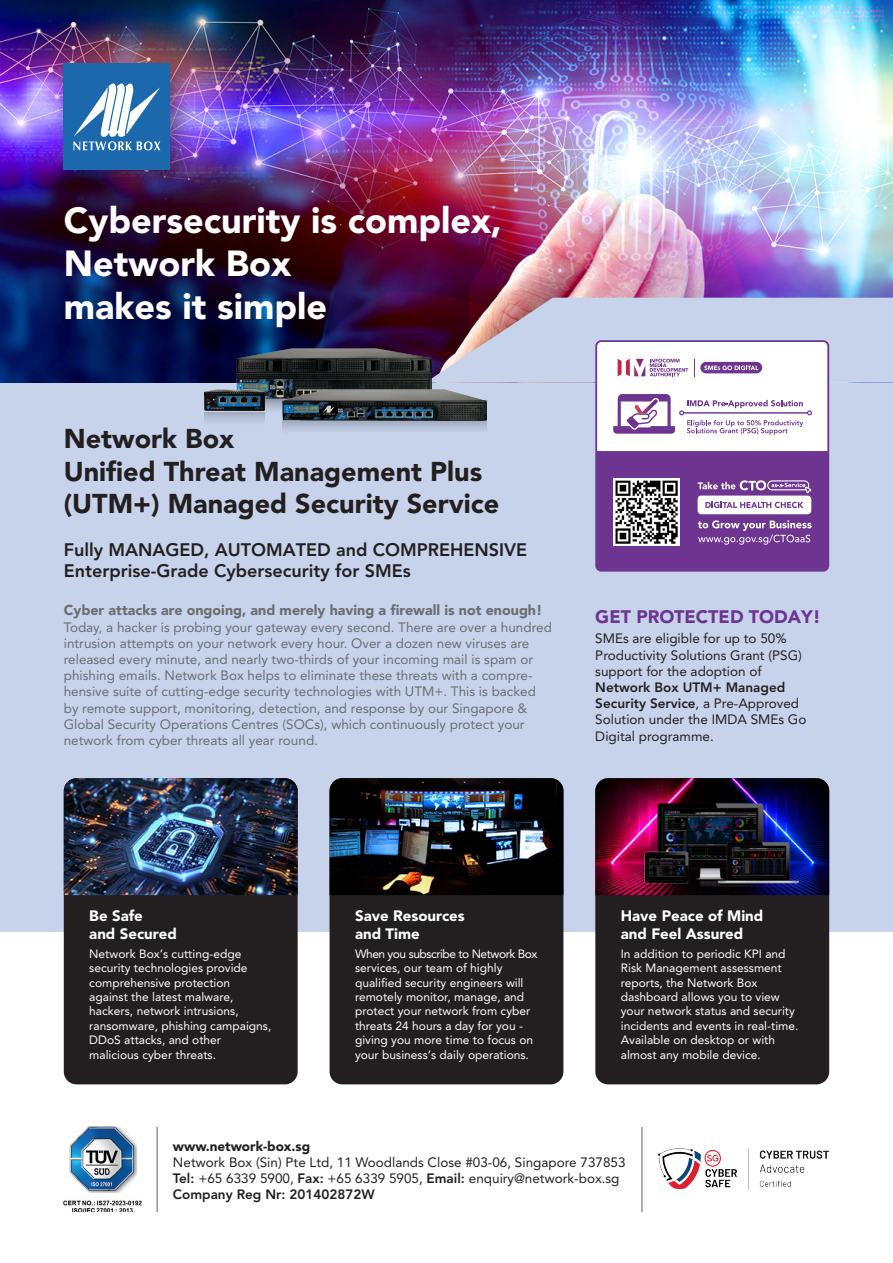
<style>
.page{position:relative;width:893px;height:1263px;background:#fff}
.page>*{position:absolute;margin:0;border:0;box-sizing:border-box;transform-origin:0 0}
.t1{font:900 36px/43.2px "Avenir";color:#fff}
.t2{font:900 27px/32.4px "Avenir";color:#231f20}
.t3{font:800 18px/21.6px "Avenir";color:#231f20}
.t4{font:900 18px "Avenir";color:#6d3490}
.t5{font:900 15px/18px "Avenir";color:#fff}
.t6{font:900 14.25px "Avenir";color:#6c6d70}
.t7{font:13.5px/16.2px "Avenir";color:#6c6d70}
.t8{font:13.5px/16.2px "Avenir";color:#231f20}
.t9{font:900 13.5px "Avenir";color:#231f20}
.t10{font:12px/14.4px "Avenir";color:#fff}
.s1{font-weight:800}
</style>
<div class="page">
<img style="left:0;top:0;width:893px;height:383px">
<div style="left:0;top:383px;width:893px;height:548px;background:#c6d3eb"></div>
<div style="left:595px;top:451px;width:234px;height:121px;background:#6d3490"></div>
<svg style="left:425px;top:298px;width:468px;height:153px"></svg>
<div style="left:698px;top:496px;width:113px;height:18px;background:#fff;border-radius:4px"></div>
<svg style="left:705px;top:502px;width:98px;height:6px"></svg>
<svg style="left:698px;top:520px;width:114px;height:25px"></svg>
<svg style="left:698px;top:480px;width:113px;height:13px"></svg>
<img style="left:613px;top:479px;width:67px;height:66px">
<img style="left:64px;top:1127px;width:77px;height:85px">
<img style="left:658px;top:1148px;width:171px;height:43px">
<hr style="left:156px;top:1127px;width:2px;height:85px;background:#939598">
<hr style="left:641px;top:1127px;width:2px;height:85px;background:#939598">
<div style="left:64px;top:778px;width:234px;height:306px;background:#231f20;border-radius:13px"></div>
<div style="left:330px;top:778px;width:233px;height:306px;background:#231f20;border-radius:13px"></div>
<div style="left:595px;top:778px;width:234px;height:306px;background:#231f20;border-radius:13px"></div>
<img style="left:64px;top:778px;width:234px;height:117px">
<img style="left:595px;top:778px;width:234px;height:117px">
<img style="left:330px;top:778px;width:233px;height:117px">
<img style="left:46px;top:46px;width:159px;height:159px">
<div style="left:64px;top:64px;width:106px;height:106px;background:#1b68ad"></div>
<svg style="left:73px;top:83px;width:87px;height:67px"></svg>
<svg style="left:204px;top:413px;width:60px;height:9px"></svg>
<svg style="left:283px;top:422px;width:203px;height:14px"></svg>
<svg style="left:238px;top:400px;width:45px;height:14px"></svg>
<img style="left:237px;top:349px;width:195px;height:51px">
<img style="left:204px;top:390px;width:60px;height:21px">
<img style="left:283px;top:389px;width:203px;height:31px">
<h1 class="t1" style="left:64px;top:200px;width:440px">Cybersecurity is complex,<br>Network Box<br>makes it simple</h1>
<h2 class="t2" style="left:64px;top:424px;width:437px">Network Box<br>Unified Threat Management Plus (UTM+) Managed Security Service</h2>
<h3 class="t3" style="left:64px;top:539px;width:465px">Fully MANAGED, AUTOMATED and COMPREHENSIVE<br>Enterprise-Grade Cybersecurity for SMEs</h3>
<p class="t6" style="left:64px;top:600px;width:480px">Cyber attacks are ongoing, and merely having a firewall is not enough!</p>
<p class="t7" style="left:64px;top:619px;width:490px">Today, a hacker is probing your gateway every second. There are over a hundred intrusion attempts on your network every hour. Over a dozen new viruses are released every minute, and nearly two-thirds of your incoming mail is spam or phishing emails. Network Box helps to eliminate these threats with a compre&shy;hensive suite of cutting-edge security technologies with UTM+. This is backed by remote support, monitoring, detection, and response by our Singapore &amp; Global Security Operations Centres (SOCs), which continuously protect your network from cyber threats all year round.</p>
<h3 class="t4" style="left:595px;top:603px;width:227px">GET PROTECTED TODAY!</h3>
<p class="t8" style="left:595px;top:631px;width:208px">SMEs are eligible for up to 50%<br>Productivity Solutions Grant (PSG) support for the adoption of</p>
<p class="t8" style="left:595px;top:680px;width:213px"><span class="s1">Network Box UTM+ Managed<br>Security Service</span>, a Pre-Approved<br>Solution under the IMDA SMEs Go<br>Digital programme.</p>
<p class="t5" style="left:89px;top:907px;width:89px">Be Safe<br>and Secured</p>
<p class="t10" style="left:89px;top:947px;width:184px">Network Box’s cutting-edge security technologies provide comprehensive protection against the latest malware, hackers, network intrusions, ransomware, phishing campaigns,<br>DDoS attacks, and other malicious cyber threats.</p>
<p class="t5" style="left:355px;top:907px;width:111px">Save Resources and Time</p>
<p class="t10" style="left:355px;top:947px;width:184px">When you subscribe to Network Box services, our team of highly qualified security engineers will remotely monitor, manage, and protect your network from cyber threats 24 hours a day for you - giving you more time to focus on your business’s daily operations.</p>
<p class="t5" style="left:621px;top:907px;width:144px">Have Peace of Mind and Feel Assured</p>
<p class="t10" style="left:621px;top:947px;width:179px">In addition to periodic KPI and<br>Risk Management assessment reports, the Network Box dashboard allows you to view your network status and security incidents and events in real-time.<br>Available on desktop or with almost any mobile device.</p>
<p class="t9" style="left:173px;top:1136px;width:139px">www.network-box.sg</p>
<p class="t8" style="left:173px;top:1155px;width:454px">Network Box (Sin) Pte Ltd, 11 Woodlands Close #03-06, Singapore 737853<br><span class="s1">Tel:</span> +65 6339 5900, <span class="s1">Fax:</span> +65 6339 5905, <span class="s1">Email:</span> enquiry@network-box.sg<br><span class="s1">Company Reg Nr: 201402872W</span></p>
</div>
